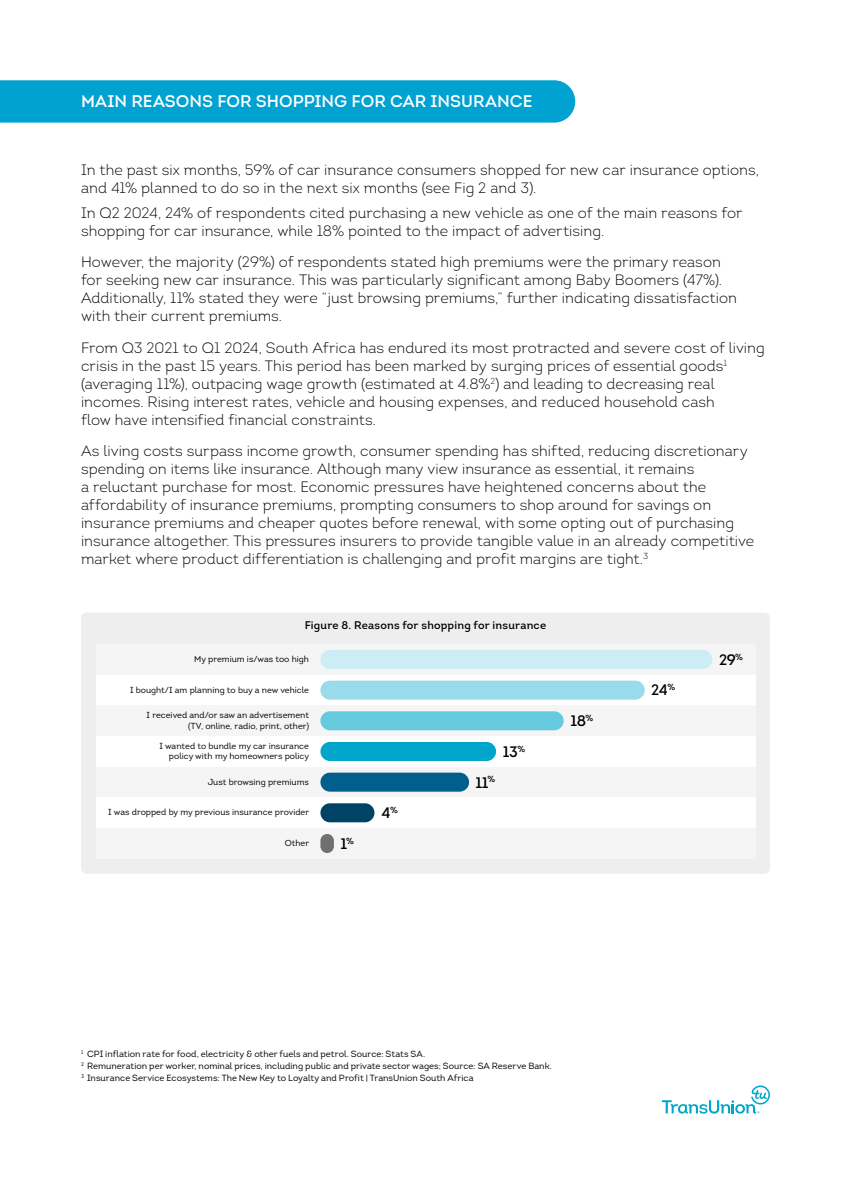
<style>
.page{position:relative;width:851px;height:1187px;background:#fff}
.page>*{position:absolute;margin:0;border:0;box-sizing:border-box;transform-origin:0 0}
.t1{font:16.95px "Intro Semi Bold Caps";color:#fff}
.t2{font:600 15.15px "Intro";letter-spacing:-.03em;color:#000}
.t3{font:300 15px/18px "Intro";color:#000}
.t4{font:600 11.1px "Intro";letter-spacing:.015em;color:#000}
.t5{font:9px/12px "Intro";color:#000}
.t6{font:8.7px/10.5px "Intro";color:#000;text-align:right}
</style>
<div class="page">
<div style="left:81px;top:612px;width:688px;height:261px;background:#eee;border-radius:6px"></div>
<div style="left:96px;top:644px;width:658px;height:30px;background:#f5f5f5"></div>
<div style="left:96px;top:674px;width:658px;height:31px;background:#fff"></div>
<div style="left:96px;top:705px;width:658px;height:31px;background:#f5f5f5"></div>
<div style="left:96px;top:736px;width:658px;height:30px;background:#fff"></div>
<div style="left:96px;top:766px;width:658px;height:31px;background:#f5f5f5"></div>
<div style="left:96px;top:797px;width:658px;height:31px;background:#fff"></div>
<div style="left:96px;top:828px;width:658px;height:30px;background:#f5f5f5"></div>
<div style="left:320px;top:650px;width:392px;height:19px;background:#ccedf4"></div>
<div style="left:320px;top:680px;width:324px;height:19px;background:#99dbea"></div>
<div style="left:320px;top:711px;width:243px;height:19px;background:#66cadf"></div>
<div style="left:320px;top:742px;width:176px;height:19px;background:#00a6ca"></div>
<svg style="left:320px;top:772px;width:149px;height:19px;background:#0e6893"></svg>
<svg style="left:320px;top:803px;width:54px;height:19px"></svg>
<div style="left:320px;top:833px;width:14px;height:20px;background:#707070;border-radius:7px"></div>
<div style="left:0;top:80px;width:575px;height:43px;background:#00a2d1"></div>
<svg style="left:661px;top:1085px;width:108px;height:28px"></svg>
<p class="t1" style="left:81px;top:90px;width:453px">MAIN REASONS FOR SHOPPING FOR CAR INSURANCE</p>
<p class="t3" style="left:81px;top:161px;width:679px">In the past six months, 59% of car insurance consumers shopped for new car insurance options, and 41% planned to do so in the next six months (see Fig 2 and 3).</p>
<p class="t3" style="left:81px;top:203px;width:662px">In Q2 2024, 24% of respondents cited purchasing a new vehicle as one of the main reasons for shopping for car insurance, while 18% pointed to the impact of advertising.</p>
<p class="t3" style="left:81px;top:253px;width:657px">However, the majority (29%) of respondents stated high premiums were the primary reason for seeking new car insurance. This was particularly significant among Baby Boomers (47%).<br>Additionally, 11% stated they were “just browsing premiums,” further indicating dissatisfaction with their current premiums.</p>
<p class="t3" style="left:81px;top:338px;width:685px">From Q3 2021 to Q1 2024, South Africa has endured its most protracted and severe cost of living crisis in the past 15 years. This period has been marked by surging prices of essential goods<sup>1 </sup>(averaging 11%), outpacing wage growth (estimated at 4.8%<sup>2</sup>) and leading to decreasing real incomes. Rising interest rates, vehicle and housing expenses, and reduced household cash<br>flow have intensified financial constraints.</p>
<p class="t3" style="left:81px;top:442px;width:674px">As living costs surpass income growth, consumer spending has shifted, reducing discretionary spending on items like insurance. Although many view insurance as essential, it remains<br>a reluctant purchase for most. Economic pressures have heightened concerns about the affordability of insurance premiums, prompting consumers to shop around for savings on insurance premiums and cheaper quotes before renewal, with some opting out of purchasing insurance altogether. This pressures insurers to provide tangible value in an already competitive market where product differentiation is challenging and profit margins are tight.<sup>3</sup></p>
<p class="t4" style="left:305px;top:618px;width:243px">Figure 8. Reasons for shopping for insurance</p>
<p class="t6" style="left:194px;top:653px;width:116px">My premium is/was too high</p>
<p class="t2" style="left:719px;top:650px;width:26px">29<sup>%</sup></p>
<p class="t2" style="left:651px;top:680px;width:25px">24<sup>%</sup></p>
<p class="t2" style="left:570px;top:711px;width:24px">18<sup>%</sup></p>
<p class="t2" style="left:502px;top:742px;width:24px">13<sup>%</sup></p>
<p class="t2" style="left:475px;top:772px;width:21px">11<sup>%</sup></p>
<p class="t2" style="left:381px;top:803px;width:18px">4<sup>%</sup></p>
<p class="t2" style="left:340px;top:834px;width:15px">1<sup>%</sup></p>
<p class="t6" style="left:130px;top:684px;width:180px">I bought/I am planning to buy a new vehicle</p>
<p class="t6" style="left:147px;top:709px;width:164px">I received and/or saw an advertisement (TV, online, radio, print, other)</p>
<p class="t6" style="left:159px;top:740px;width:151px">I wanted to bundle my car insurance policy with my homeowners policy</p>
<p class="t6" style="left:208px;top:776px;width:103px">Just browsing premiums</p>
<p class="t6" style="left:108px;top:806px;width:202px">I was dropped by my previous insurance provider</p>
<p class="t6" style="left:285px;top:837px;width:26px">Other</p>
<p class="t5" style="left:81px;top:1047px;width:472px"><sup>1</sup> CPI inflation rate for food, electricity &amp; other fuels and petrol. Source: Stats SA.<br><sup>2</sup> Remuneration per worker, nominal prices, including public and private sector wages; Source: SA Reserve Bank.<br><sup>3</sup> Insurance Service Ecosystems: The New Key to Loyalty and Profit | TransUnion South Africa</p>
</div>
